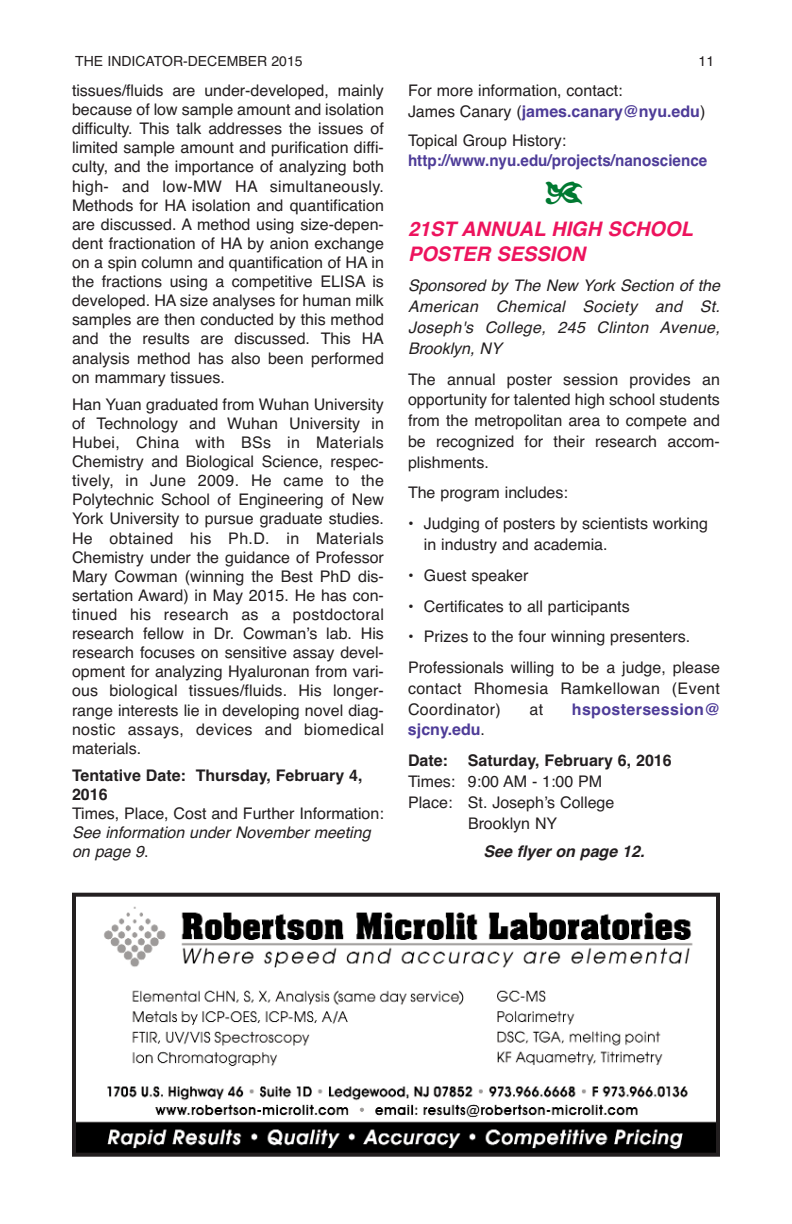
<style>
.page{position:relative;width:792px;height:1224px;background:#fff}
.page>*{position:absolute;margin:0;border:0;box-sizing:border-box;transform-origin:0 0}
.t1{font:36px "Type Embellishments One Let Plain";color:#007931}
.t2{font:italic 700 20px/24.8px "Helvetica";color:#ed135d}
.t3{font:16px/19.2px "Helvetica";color:#231f20;text-align:justify}
.t4{font:italic 16px/20.8px "Helvetica";color:#231f20}
.t5{font:700 16px/19.2px "Helvetica";color:#231f20}
.t6{font:16px/20.8px "Helvetica";letter-spacing:.02em;color:#231f20}
.t7{font:700 16px "Helvetica";color:#4e3c98;scale:.95 1}
.t8{font:italic 700 16px "Helvetica";color:#231f20}
.t9{font:700 16px "Helvetica";letter-spacing:.02em;color:#4e3c98}
.t10{font:700 16px/30.8px "Helvetica";color:#4e3c98}
.t11{font:14px "Helvetica";color:#231f20}
.s1{font-style:normal}
.s2{font-weight:700;color:#4e3c98}
.s3{font-weight:400;color:#231f20}
.s4{color:#231f20}
</style>
<div class="page">
<img style="left:77px;top:906px;width:638px;height:246px">
<div style="left:72px;top:893px;width:648px;height:264px;border:4px solid #231f20"></div>
<p class="t11" style="left:75px;top:56px;width:229px">THE INDICATOR-DECEMBER 2015</p>
<p class="t11" style="left:699px;top:56px;width:17px">11</p>
<p class="t3" style="left:72px;top:82px;width:313px">tissues/fluids are under-developed, mainly because of low sample amount and isolation difficulty. This talk addresses the issues of limited sample amount and purification diffi&shy;culty, and the importance of analyzing both high- and low-MW HA simultaneously.<br>Methods for HA isolation and quantification are discussed. A method using size-depen&shy;dent fractionation of HA by anion exchange on a spin column and quantification of HA in the fractions using a competitive ELISA is developed. HA size analyses for human milk samples are then conducted by this method and the results are discussed. This HA analysis method has also been performed on mammary tissues.</p>
<p class="t3" style="left:72px;top:396px;width:314px">Han Yuan graduated from Wuhan University of Technology and Wuhan University in Hubei, China with BSs in Materials Chemistry and Biological Science, respec&shy;tively, in June 2009. He came to the Polytechnic School of Engineering of New York University to pursue graduate studies.<br>He obtained his Ph.D. in Materials Chemistry under the guidance of Professor Mary Cowman (winning the Best PhD dis&shy;sertation Award) in May 2015. He has con&shy;tinued his research as a postdoctoral research fellow in Dr. Cowmanʼs lab. His research focuses on sensitive assay devel&shy;opment for analyzing Hyaluronan from vari&shy;ous biological tissues/fluids. His longer&shy;range interests lie in developing novel diag&shy;nostic assays, devices and biomedical materials.</p>
<p class="t5" style="left:72px;top:767px;width:292px">Tentative Date: Thursday, February 4,<br>2016</p>
<p class="t3" style="left:72px;top:805px;width:313px">Times, Place, Cost and Further Information:</p>
<p class="t4" style="left:72px;top:825px;width:300px;line-height:19.2px">See information under November meeting on page 9<span class="s1">.</span></p>
<p class="t3" style="left:408px;top:82px;width:299px;line-height:20.8px">For more information, contact:<br>James Canary (<span class="s2">james.canary@nyu.edu</span>)</p>
<p class="t3" style="left:408px;top:132px;width:160px">Topical Group History:</p>
<p class="t7" style="left:408px;top:155px;width:316px">http://www.nyu.edu/projects/nanoscience</p>
<h1 class="t1" style="left:544px;top:172px;width:41px">4</h1>
<p class="t2" style="left:408px;top:218px;width:286px">21ST ANNUAL HIGH SCHOOL<br>POSTER SESSION</p>
<p class="t4" style="left:408px;top:277px;width:313px;text-align:justify">Sponsored by The New York Section of the American Chemical Society and St.<br>Joseph's College, 245 Clinton Avenue, Brooklyn, NY</p>
<p class="t3" style="left:408px;top:370px;width:313px;line-height:20.8px">The annual poster session provides an opportunity for talented high school students from the metropolitan area to compete and be recognized for their research accom&shy;plishments.</p>
<p class="t3" style="left:408px;top:485px;width:161px">The program includes:</p>
<p class="t3" style="left:424px;top:515px;width:286px;line-height:20.8px;text-indent:-16px">• Judging of posters by scientists working in industry and academia.</p>
<p class="t3" style="left:408px;top:567px;width:122px">• Guest speaker</p>
<p class="t3" style="left:408px;top:598px;width:223px">• Certificates to all participants</p>
<p class="t3" style="left:408px;top:623px;width:313px;line-height:30.8px">• Prizes to the four winning presenters.<br>Professionals willing to be a judge, please</p>
<p class="t6" style="left:408px;top:679px;width:313px">contact Rhomesia Ramkellowan (Event<br>Coordinator)</p>
<p class="t3" style="left:530px;top:701px;width:15px">at</p>
<p class="t9" style="left:572px;top:703px;width:150px">hspostersession@</p>
<p class="t10" style="left:408px;top:716px;width:79px">sjcny.edu<span class="s3">.<br></span><span class="s4">Date:</span></p>
<p class="t5" style="left:468px;top:753px;width:205px">Saturday, February 6, 2016</p>
<p class="t3" style="left:408px;top:773px;width:196px">Times: 9:00 AM - 1:00 PM</p>
<p class="t3" style="left:408px;top:794px;width:208px">Place: St. Josephʼs College</p>
<p class="t3" style="left:468px;top:815px;width:91px">Brooklyn NY</p>
<p class="t8" style="left:484px;top:846px;width:162px">See flyer on page 12.</p>
</div>
